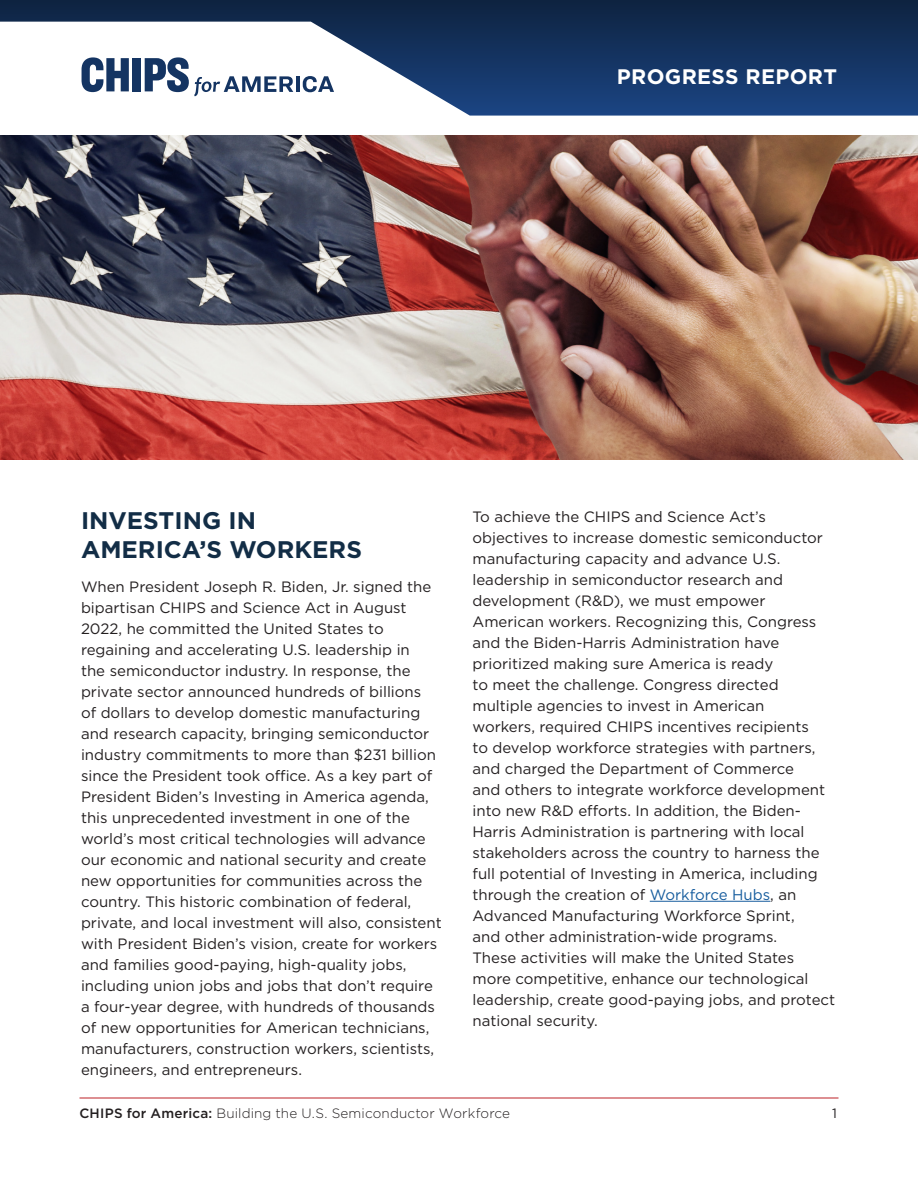
<style>
.page{position:relative;width:918px;height:1188px;background:#fff}
.page>*{position:absolute;margin:0;border:0;box-sizing:border-box;transform-origin:0 0}
.Subheader_1{font:700 24px/28.8px "Gotham";color:#122d46}
.t1{font:700 21px "Gotham";letter-spacing:.015em;color:#fff}
.Body_Copy{font:15px/21px "Gotham";color:#231f20}
.t2{font:300 13.5px "Gotham";letter-spacing:.01em;color:#231f20}
.t3{font:13.5px "Gotham";color:#231f20}
.s1{color:#175d9e}
.s2{font-weight:500}
</style>
<div class="page">
<hr style="left:80px;top:1098px;width:758px;height:1px;background:#bd2126">
<svg style="left:0;top:0;width:918px;height:116px"></svg>
<hr style="left:650px;top:901px;width:120px;height:1px;background:#175d9e">
<img style="left:0;top:135px;width:918px;height:324px">
<h2 class="t1" style="left:617px;top:62px;width:222px">PROGRESS REPORT</h2>
<p class="Subheader_1" style="left:81px;top:506px;width:283px">INVESTING IN<br>AMERICA’S WORKERS</p>
<p class="Body_Copy" style="left:81px;top:576px;width:362px">When President Joseph R. Biden, Jr. signed the bipartisan CHIPS and Science Act in August 2022, he committed the United States to regaining and accelerating U.S. leadership in<br>the semiconductor industry. In response, the private sector announced hundreds of billions<br>of dollars to develop domestic manufacturing and research capacity, bringing semiconductor industry commitments to more than $231 billion since the President took office. As a key part of President Biden’s Investing in America agenda, this unprecedented investment in one of the world’s most critical technologies will advance our economic and national security and create new opportunities for communities across the country. This historic combination of federal, private, and local investment will also, consistent with President Biden’s vision, create for workers and families good-paying, high-quality jobs, including union jobs and jobs that don’t require a four-year degree, with hundreds of thousands of new opportunities for American technicians, manufacturers, construction workers, scientists, engineers, and entrepreneurs.</p>
<p class="Body_Copy" style="left:472px;top:506px;width:364px">To achieve the CHIPS and Science Act’s objectives to increase domestic semiconductor manufacturing capacity and advance U.S. leadership in semiconductor research and development (R&amp;D), we must empower American workers. Recognizing this, Congress and the Biden-Harris Administration have prioritized making sure America is ready<br>to meet the challenge. Congress directed multiple agencies to invest in American<br>workers, required CHIPS incentives recipients<br>to develop workforce strategies with partners, and charged the Department of Commerce<br>and others to integrate workforce development into new R&amp;D efforts. In addition, the Biden-Harris Administration is partnering with local stakeholders across the country to harness the full potential of Investing in America, including through the creation of <span class="s1">Workforce Hubs</span>, an Advanced Manufacturing Workforce Sprint,<br>and other administration-wide programs.<br>These activities will make the United States more competitive, enhance our technological leadership, create good-paying jobs, and protect national security.</p>
<p class="t2" style="left:80px;top:1104px;width:432px"><span class="s2">CHIPS for America:</span> Building the U.S. Semiconductor Workforce</p>
<p class="t3" style="left:832px;top:1104px;width:6px">1</p>
</div>
